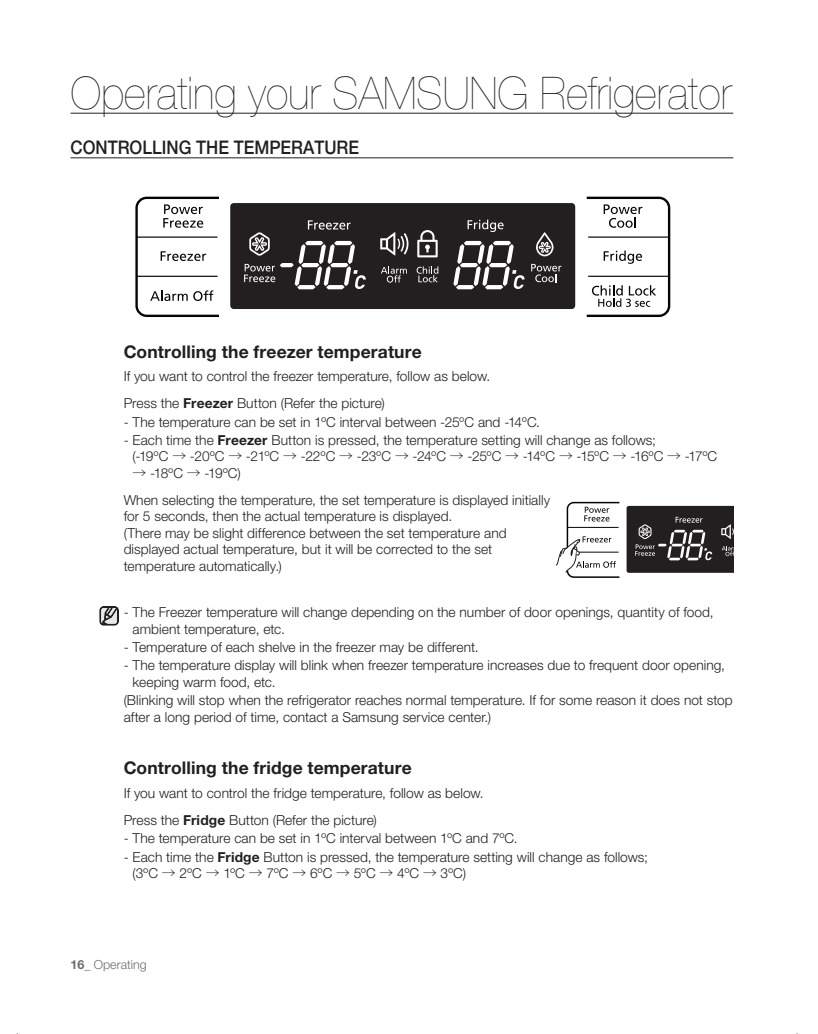
<style>
.page{position:relative;width:818px;height:1034px;background:#fff}
.page>*{position:absolute;margin:0;border:0;box-sizing:border-box;transform-origin:0 0}
.t1{font:200 45px "Helvetica Neue";color:#231f20;scale:.95 1}
.t2{font:500 18.75px "Helvetica Neue";color:#231f20;scale:.9 1}
.t3{font:700 17.5px "Helvetica Neue";letter-spacing:.005em;color:#231f20}
.t4{font:300 13.75px/16.5px "Helvetica Neue";color:#231f20}
.t5{font:300 13.75px "Helvetica Neue";letter-spacing:.02em;color:#231f20}
.t6{font:300 12.5px "Helvetica Neue";color:#6c6d70}
.s1{font-weight:700}
.s2{font-family:"Koz Min Pro";font-weight:400}
</style>
<div class="page">
<hr style="left:71px;top:113px;width:662px;height:1px;background:#231f20">
<hr style="left:71px;top:158px;width:662px;height:1px;background:#231f20">
<div style="left:230px;top:203px;width:345px;height:106px;background:#231f20;border-radius:4px"></div>
<svg style="left:586px;top:197px;width:84px;height:120px"></svg>
<hr style="left:588px;top:236px;width:81px;height:2px;background:#050504">
<hr style="left:588px;top:276px;width:81px;height:1px;background:#050504">
<svg style="left:135px;top:197px;width:84px;height:120px"></svg>
<svg style="left:531px;top:264px;width:30px;height:18px"></svg>
<svg style="left:468px;top:219px;width:36px;height:13px"></svg>
<svg style="left:417px;top:266px;width:21px;height:16px"></svg>
<svg style="left:453px;top:241px;width:72px;height:48px"></svg>
<svg style="left:536px;top:232px;width:17px;height:24px"></svg>
<svg style="left:417px;top:230px;width:21px;height:27px"></svg>
<svg style="left:244px;top:220px;width:122px;height:69px"></svg>
<svg style="left:381px;top:266px;width:26px;height:17px"></svg>
<svg style="left:380px;top:232px;width:28px;height:23px"></svg>
<svg style="left:556px;top:502px;width:177px;height:76px"></svg>
<svg style="left:99px;top:606px;width:20px;height:19px"></svg>
<h1 class="t1" style="left:71px;top:68px;width:698px">Operating your SAMSUNG Refrigerator</h1>
<h2 class="t2" style="left:71px;top:136px;width:207px">CONTROLLING THE TEMPERA</h2>
<h2 class="t2" style="left:314px;top:136px;width:38px">TURE</h2>
<p class="t3" style="left:124px;top:340px;width:300px">Controlling the freezer temperature</p>
<p class="t4" style="left:124px;top:362px;width:368px;line-height:27.1px">If you want to control the freezer temperature, follow as below.<br>Press the <span class="s1">Freezer</span> Button (Refer the picture)</p>
<p class="t4" style="left:124px;top:413px;width:418px">- The temperature can be set in 1ºC interval between -25ºC and -14ºC.</p>
<p class="t4" style="left:133px;top:431px;width:586px;text-indent:-9px">- Each time the <span class="s1">Freezer</span> Button is pressed, the temperature setting will change as follows;<br>(-19ºC <span class="s2">→</span> -20ºC <span class="s2">→</span> -21ºC <span class="s2">→</span> -22ºC <span class="s2">→</span> -23ºC <span class="s2">→</span> -24ºC <span class="s2">→</span> -25ºC <span class="s2">→</span> -14ºC <span class="s2">→</span> -15ºC <span class="s2">→</span> -16ºC <span class="s2">→</span> -17ºC</p>
<p class="t5" style="left:133px;top:464px;width:110px"><span class="s2">→</span> -18ºC <span class="s2">→</span> -19ºC)</p>
<p class="t4" style="left:124px;top:491px;width:428px">When selecting the temperature, the set temperature is displayed initially for 5 seconds, then the actual temperature is displayed.<br>(There may be slight difference between the set temperature and displayed actual temperature, but it will be corrected to the set temperature automatically.)</p>
<p class="t4" style="left:133px;top:604px;width:583px;text-indent:-9px">- The Freezer temperature will change depending on the number of door openings, quantity of food, ambient temperature, etc.</p>
<p class="t4" style="left:124px;top:638px;width:356px">- Temperature of each shelve in the freezer may be different.</p>
<p class="t4" style="left:133px;top:657px;width:594px;text-indent:-9px">- The temperature display will blink when freezer temperature increases due to frequent door opening, keeping warm food, etc.</p>
<p class="t4" style="left:124px;top:691px;width:610px">(Blinking will stop when the refrigerator reaches normal temperature. If for some reason it does not stop after a long period of time, contact a Samsung service center.)</p>
<p class="t3" style="left:124px;top:757px;width:290px">Controlling the fridge temperature</p>
<p class="t4" style="left:124px;top:779px;width:362px;line-height:27.1px">If you want to control the fridge temperature, follow as below.<br>Press the <span class="s1">Fridge</span> Button (Refer the picture)</p>
<p class="t4" style="left:124px;top:830px;width:395px">- The temperature can be set in 1ºC interval between 1ºC and 7ºC.</p>
<p class="t4" style="left:133px;top:848px;width:517px;text-indent:-9px">- Each time the <span class="s1">Fridge</span> Button is pressed, the temperature setting will change as follows; (3ºC <span class="s2">→</span> 2ºC <span class="s2">→</span> 1ºC <span class="s2">→</span> 7ºC <span class="s2">→</span> 6ºC <span class="s2">→</span> 5ºC <span class="s2">→</span> 4ºC <span class="s2">→</span> 3ºC)</p>
<p class="t6" style="left:71px;top:956px;width:78px"><span class="s1">16_</span> Operating</p>
</div>
